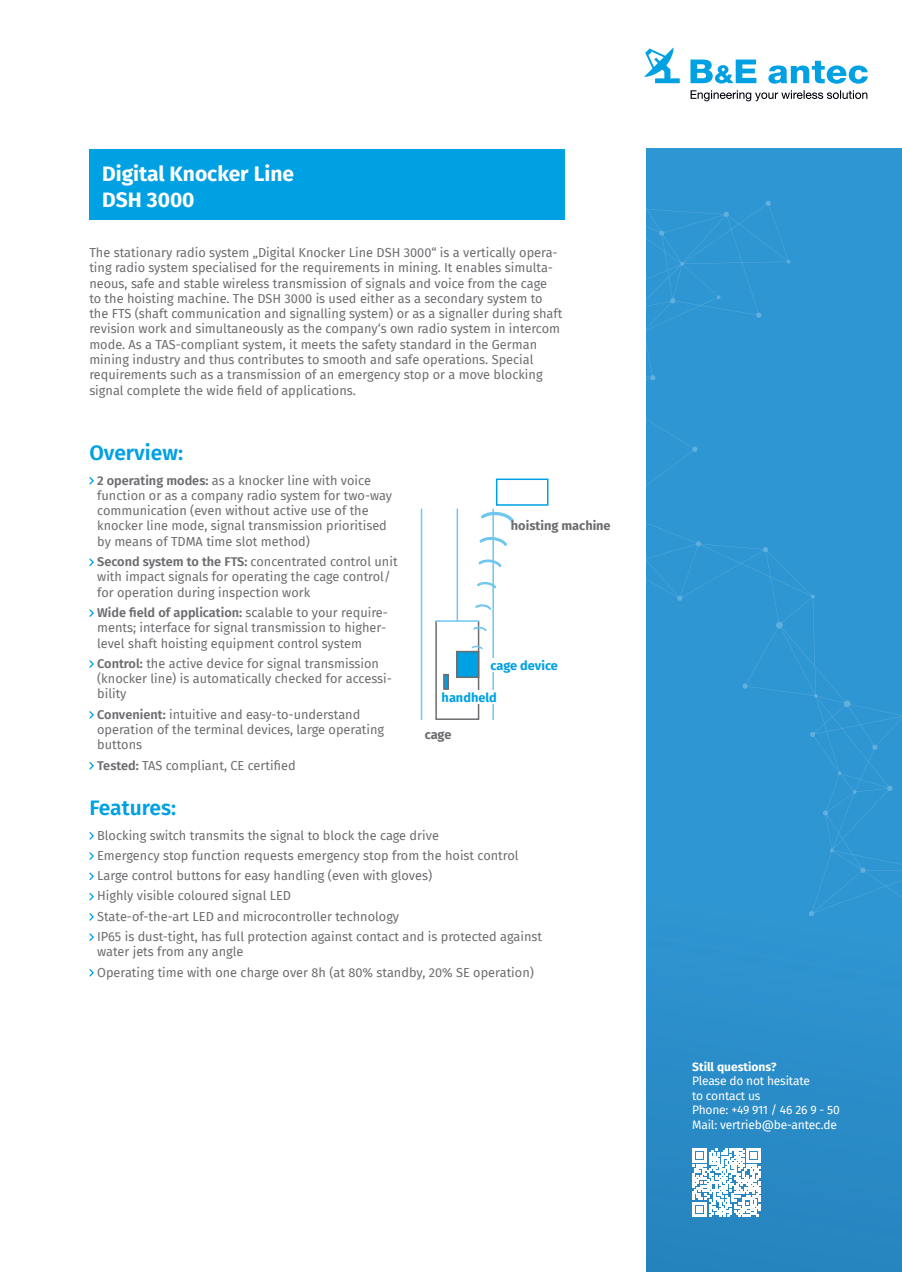
<style>
.page{position:relative;width:902px;height:1272px;background:#fff}
.page>*{position:absolute;margin:0;border:0;box-sizing:border-box;transform-origin:0 0}
.t1{font:700 21px/25.2px "Fira Sans";color:#fff}
.t2{font:600 21px "Fira Sans";color:#00a1e3}
.t3{font:12.75px/15.3px "Fira Sans";color:#6c6d70}
.t4{font:700 12.75px "Fira Sans";color:#6c6d70}
.t5{font:700 12.75px "Fira Sans";color:#00a1e3}
.t6{font:12px/14.4px "Fira Sans";letter-spacing:-.015em;color:#fff}
.t7{font:700 12px "Fira Sans";color:#fff}
.s1{font-weight:600}
</style>
<div class="page">
<div style="left:646px;top:149px;width:255px;height:1122px;background:#298bc6"></div>
<div style="left:646px;top:149px;width:255px;height:855px;background:#2e96d3"></div>
<svg style="left:658px;top:230px;width:6px;height:6px"></svg>
<svg style="left:723px;top:211px;width:6px;height:6px"></svg>
<svg style="left:755px;top:312px;width:6px;height:6px"></svg>
<svg style="left:649px;top:375px;width:6px;height:5px"></svg>
<svg style="left:765px;top:200px;width:6px;height:6px"></svg>
<svg style="left:692px;top:446px;width:5px;height:6px"></svg>
<svg style="left:676px;top:595px;width:6px;height:6px"></svg>
<svg style="left:669px;top:298px;width:6px;height:5px"></svg>
<svg style="left:680px;top:262px;width:4px;height:4px"></svg>
<svg style="left:716px;top:295px;width:4px;height:4px"></svg>
<svg style="left:786px;top:259px;width:4px;height:5px"></svg>
<svg style="left:860px;top:867px;width:5px;height:6px"></svg>
<svg style="left:808px;top:910px;width:6px;height:6px"></svg>
<div style="left:843px;top:700px;width:7px;height:7px;background:#61afdd;border-radius:50%"></div>
<svg style="left:775px;top:621px;width:7px;height:7px"></svg>
<svg style="left:809px;top:731px;width:6px;height:6px"></svg>
<svg style="left:742px;top:683px;width:5px;height:5px"></svg>
<svg style="left:887px;top:785px;width:5px;height:6px"></svg>
<svg style="left:872px;top:744px;width:5px;height:6px"></svg>
<svg style="left:762px;top:547px;width:6px;height:5px"></svg>
<svg style="left:695px;top:541px;width:6px;height:5px"></svg>
<svg style="left:822px;top:810px;width:6px;height:5px"></svg>
<svg style="left:837px;top:771px;width:4px;height:4px"></svg>
<svg style="left:829px;top:848px;width:4px;height:4px"></svg>
<svg style="left:852px;top:790px;width:4px;height:3px"></svg>
<svg style="left:813px;top:694px;width:4px;height:3px"></svg>
<svg style="left:810px;top:594px;width:4px;height:4px"></svg>
<svg style="left:690px;top:59px;width:177px;height:25px"></svg>
<svg style="left:690px;top:90px;width:177px;height:11px"></svg>
<svg style="left:644px;top:47px;width:35px;height:36px"></svg>
<svg style="left:89px;top:832px;width:5px;height:8px"></svg>
<svg style="left:89px;top:852px;width:5px;height:8px"></svg>
<svg style="left:89px;top:872px;width:5px;height:8px"></svg>
<svg style="left:89px;top:893px;width:5px;height:8px"></svg>
<svg style="left:89px;top:913px;width:5px;height:8px"></svg>
<svg style="left:89px;top:933px;width:5px;height:8px"></svg>
<svg style="left:89px;top:969px;width:5px;height:8px"></svg>
<svg style="left:89px;top:477px;width:5px;height:8px"></svg>
<svg style="left:89px;top:558px;width:5px;height:8px"></svg>
<svg style="left:89px;top:609px;width:5px;height:8px"></svg>
<svg style="left:89px;top:660px;width:5px;height:8px"></svg>
<svg style="left:89px;top:711px;width:5px;height:8px"></svg>
<svg style="left:89px;top:762px;width:5px;height:8px"></svg>
<div style="left:89px;top:149px;width:475px;height:70px;background:#00a1e3"></div>
<svg style="left:692px;top:1148px;width:68px;height:68px"></svg>
<div style="left:496px;top:478px;width:52px;height:27px;border:2px solid #00a1e3"></div>
<hr style="left:456px;top:508px;width:2px;height:212px;background:#6fc6ef">
<hr style="left:420px;top:508px;width:2px;height:212px;background:#6fc6ef">
<hr style="left:492px;top:508px;width:2px;height:212px;background:#6fc6ef">
<div style="left:435px;top:620px;width:44px;height:100px;background:#fff;border:2px solid #6c6d70"></div>
<hr style="left:435px;top:620px;width:44px;height:1px;background:#6fc6ef">
<div style="left:456px;top:650px;width:23px;height:28px;background:#00a1e3;border:2px solid #6c6d70"></div>
<svg style="left:443px;top:674px;width:6px;height:16px"></svg>
<div style="left:490px;top:658px;width:68px;height:14px;background:#fff"></div>
<div style="left:441px;top:690px;width:55px;height:14px;background:#fff"></div>
<svg style="left:472px;top:644px;width:11px;height:6px"></svg>
<svg style="left:473px;top:625px;width:14px;height:8px"></svg>
<svg style="left:475px;top:603px;width:18px;height:8px"></svg>
<svg style="left:477px;top:580px;width:19px;height:10px"></svg>
<svg style="left:478px;top:557px;width:24px;height:12px"></svg>
<svg style="left:479px;top:534px;width:28px;height:14px"></svg>
<svg style="left:481px;top:509px;width:33px;height:16px"></svg>
<h1 class="t1" style="left:102px;top:160px;width:193px">Digital Knocker Line<br>DSH 3000</h1>
<p class="t3" style="left:89px;top:244px;width:474px">The stationary radio system „Digital Knocker Line DSH 3000“ is a vertically opera&shy;ting radio system specialised for the requirements in mining. It enables simulta&shy;neous, safe and stable wireless transmission of signals and voice from the cage<br>to the hoisting machine. The DSH 3000 is used either as a secondary system to the FTS (shaft communication and signalling system) or as a signaller during shaft revision work and simultaneously as the company‘s own radio system in intercom mode. As a TAS-compliant system, it meets the safety standard in the German mining industry and thus contributes to smooth and safe operations. Special requirements such as a transmission of an emergency stop or a move blocking signal complete the wide field of applications.</p>
<h1 class="t2" style="left:89px;top:435px;width:95px">Overview:</h1>
<p class="t3" style="left:97px;top:472px;width:296px"><span class="s1">2 operating modes:</span> as a knocker line with voice function or as a company radio system for two-way communication (even without active use of the knocker line mode, signal transmission prioritised by means of TDMA time slot method)</p>
<p class="t3" style="left:97px;top:553px;width:302px"><span class="s1">Second system to the FTS:</span> concentrated control unit with impact signals for operating the cage control/ for operation during inspection work</p>
<p class="t3" style="left:97px;top:604px;width:292px"><span class="s1">Wide field of application:</span> scalable to your require&shy;ments; interface for signal transmission to higher&shy;level shaft hoisting equipment control system</p>
<p class="t3" style="left:97px;top:655px;width:296px"><span class="s1">Control:</span> the active device for signal transmission (knocker line) is automatically checked for accessi&shy;bility</p>
<p class="t3" style="left:97px;top:706px;width:288px"><span class="s1">Convenient:</span> intuitive and easy-to-understand operation of the terminal devices, large operating buttons</p>
<p class="t3" style="left:97px;top:757px;width:200px"><span class="s1">Tested:</span> TAS compliant, CE certified</p>
<h1 class="t2" style="left:89px;top:790px;width:88px">Features:</h1>
<p class="t4" style="left:511px;top:514px;width:101px">hoisting machine</p>
<p class="t5" style="left:490px;top:655px;width:69px">cage device</p>
<p class="t5" style="left:441px;top:687px;width:57px">handheld</p>
<p class="t4" style="left:424px;top:723px;width:28px">cage</p>
<p class="t3" style="left:97px;top:824px;width:446px;line-height:20.2px">Blocking switch transmits the signal to block the cage drive<br>Emergency stop function requests emergency stop from the hoist control Large control buttons for easy handling (even with gloves)<br>Highly visible coloured signal LED<br>State-of-the-art LED and microcontroller technology<br>IP65 is dust-tight, has full protection against contact and is protected against</p>
<p class="t3" style="left:97px;top:941px;width:438px;line-height:20.2px">water jets from any angle<br>Operating time with one charge over 8h (at 80% standby, 20% SE operation)</p>
<p class="t7" style="left:692px;top:1056px;width:86px">Still questions?</p>
<p class="t6" style="left:692px;top:1073px;width:149px">Please do not hesitate<br>to contact us<br>Phone: +49 911 / 46 26 9 - 50<br>Mail: vertrieb@be-antec.de</p>
</div>
